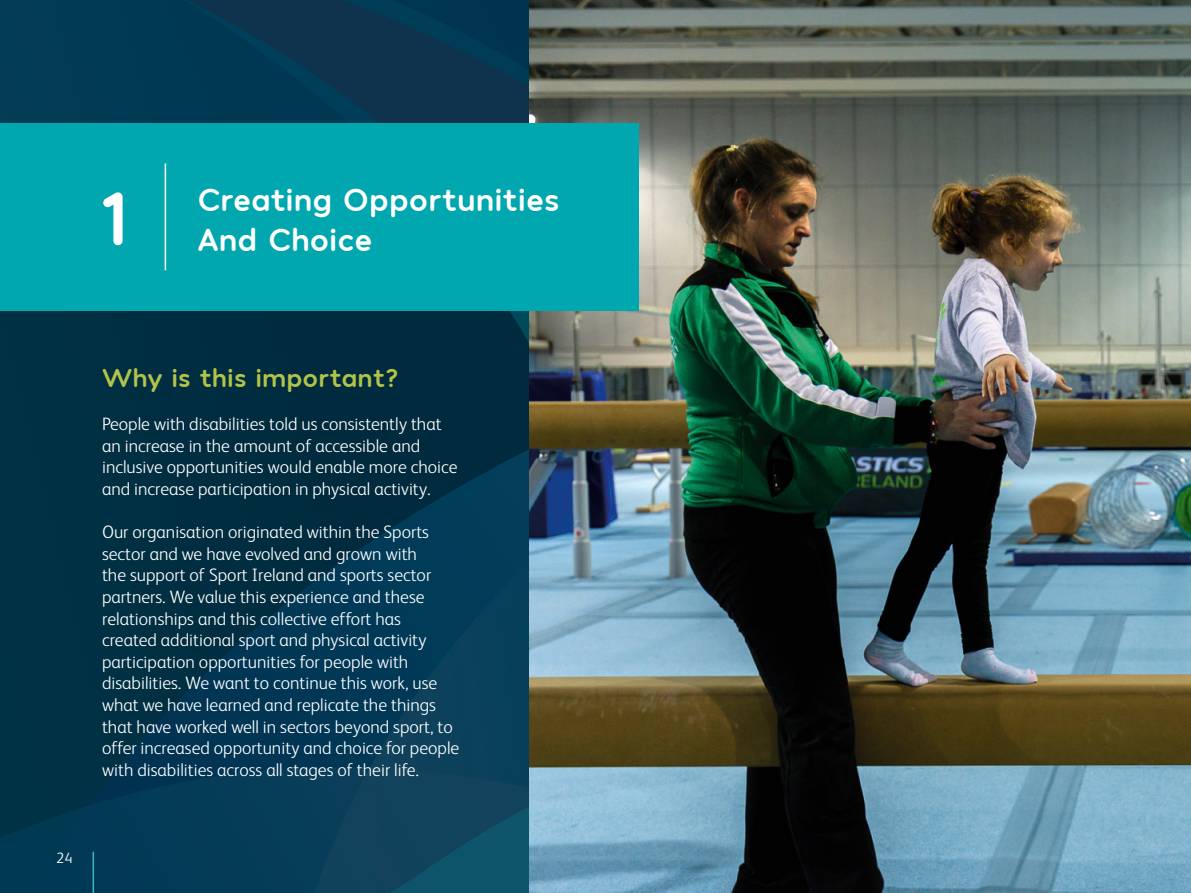
<style>
.page{position:relative;width:1191px;height:893px;background:#fff}
.page>*{position:absolute;margin:0;border:0;box-sizing:border-box;transform-origin:0 0}
.t1{font:700 80.1px "Hank Rnd";color:#fff}
.t2{font:700 33.15px/39.8px "Hank Rnd";color:#fff}
.t3{font:700 27px "Hank Rnd";color:#b3c349}
.t4{font:300 18px/21.6px "FS Albert";color:#fff}
.t5{font:300 15px "FS Albert";color:#fff}
</style>
<div class="page">
<svg style="left:0;top:0;width:529px;height:893px;background:#02344c"></svg>
<img style="left:529px;top:0;width:662px;height:893px">
<div style="left:0;top:123px;width:639px;height:187px;background:#00a7ae"></div>
<hr style="left:165px;top:163px;width:1px;height:107px;background:#fff">
<hr style="left:93px;top:852px;width:1px;height:41px;background:#38b8ba">
<p class="t1" style="left:99px;top:168px;width:31px">1</p>
<p class="t2" style="left:197px;top:178px;width:364px">Creating Opportunities<br>And Choice</p>
<p class="t5" style="left:56px;top:849px;width:18px">24</p>
<p class="t3" style="left:102px;top:361px;width:298px">Why is this important?</p>
<p class="t4" style="left:102px;top:413px;width:357px">People with disabilities told us consistently that an increase in the amount of accessible and inclusive opportunities would enable more choice and increase participation in physical activity.</p>
<p class="t4" style="left:102px;top:521px;width:359px">Our organisation originated within the Sports sector and we have evolved and grown with<br>the support of Sport Ireland and sports sector partners. We value this experience and these relationships and this collective effort has created additional sport and physical activity participation opportunities for people with disabilities. We want to continue this work, use what we have learned and replicate the things that have worked well in sectors beyond sport, to offer increased opportunity and choice for people with disabilities across all stages of their life.</p>
</div>
